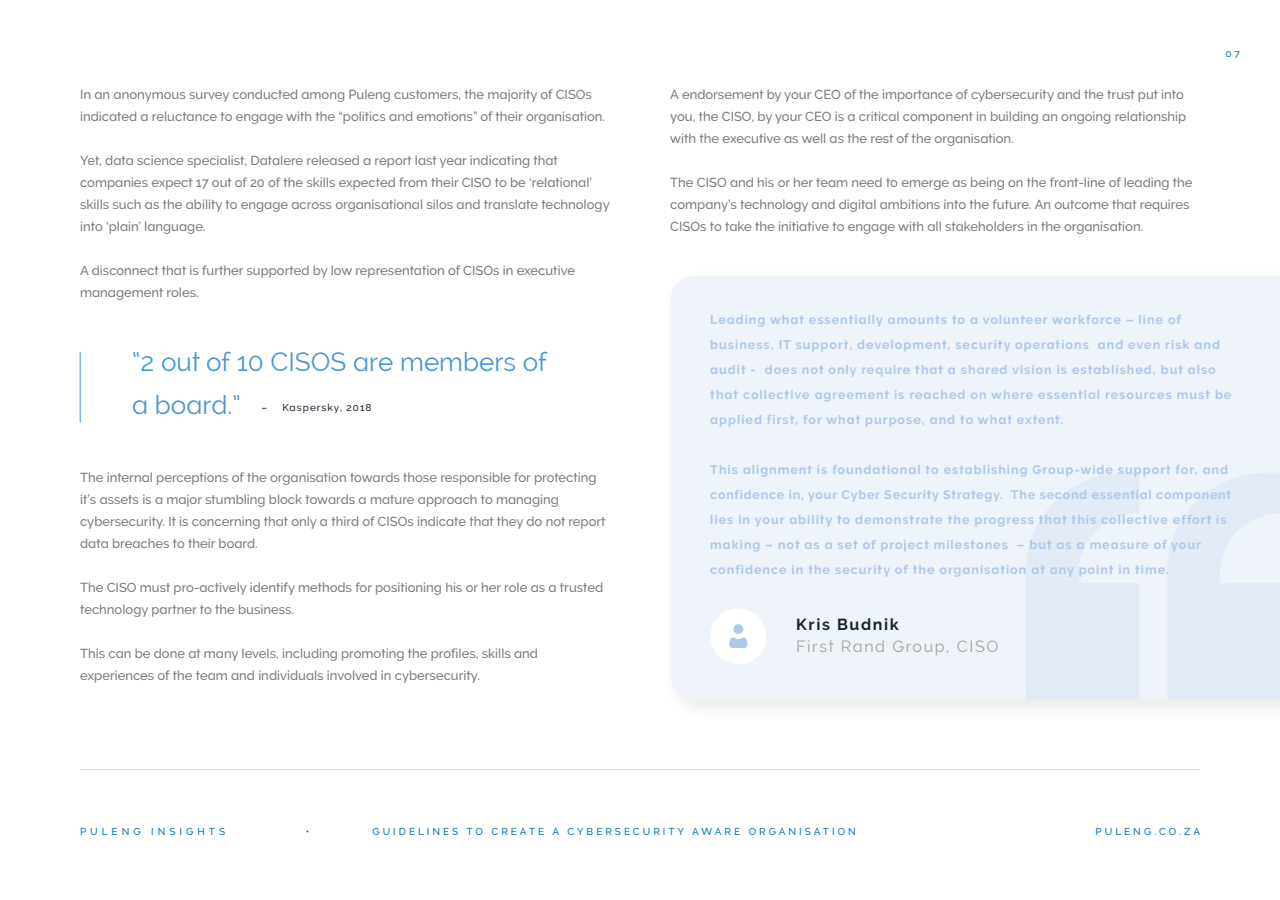
<style>
.page{position:relative;width:1280px;height:900px;background:#fff}
.page>*{position:absolute;margin:0;border:0;box-sizing:border-box;transform-origin:0 0}
.t1{font:26px/43.4px "Raleway";color:#4696d2}
.t2{font:16px "Raleway";letter-spacing:.1em;color:#a5a39e}
.t3{font:700 16px "Raleway";letter-spacing:.1em;color:#1c2630}
.t4{font:500 13px/22px "Raleway";color:#757c80}
.t5{font:700 12.5px/25px "Raleway";letter-spacing:.08em;color:#afc9ea}
.t6{font:500 10px "Raleway";letter-spacing:.3em;color:#0b75ba}
.t7{font:500 10px "Raleway";letter-spacing:.1em;color:#1c2630}
.t8{font:500 10px "Raleway";letter-spacing:.4em;color:#0b75ba}
</style>
<div class="page">
<svg style="left:670px;top:276px;width:610px;height:424px;fill:#eff4fa"></svg>
<div style="left:710px;top:608px;width:56px;height:56px;background:#fff;border-radius:50%"></div>
<svg style="left:729px;top:624px;width:18px;height:24px"></svg>
<hr style="left:80px;top:352px;width:1px;height:71px;background:#4696d2">
<hr style="left:80px;top:769px;width:1120px;height:1px;background:#a5a39e">
<p class="t4" style="left:80px;top:84px;width:527px">In an anonymous survey conducted among Puleng customers, the majority of CISOs indicated a reluctance to engage with the “politics and emotions” of their organisation.</p>
<p class="t4" style="left:80px;top:150px;width:531px">Yet, data science specialist, Datalere released a report last year indicating that companies expect 17 out of 20 of the skills expected from their CISO to be ‘relational’ skills such as the ability to engage across organisational silos and translate technology into ‘plain’ language.</p>
<p class="t4" style="left:80px;top:260px;width:496px">A disconnect that is further supported by low representation of CISOs in executive management roles.</p>
<h1 class="t1" style="left:132px;top:340px;width:416px">“2 out of 10 CISOS are members of a board.”</h1>
<p class="t7" style="left:262px;top:401px;width:112px">– Kaspersky, 2018</p>
<p class="t4" style="left:80px;top:467px;width:527px">The internal perceptions of the organisation towards those responsible for protecting it’s assets is a major stumbling block towards a mature approach to managing cybersecurity. It is concerning that only a third of CISOs indicate that they do not report data breaches to their board.</p>
<p class="t4" style="left:80px;top:577px;width:525px">The CISO must pro-actively identify methods for positioning his or her role as a trusted technology partner to the business.</p>
<p class="t4" style="left:80px;top:643px;width:459px">This can be done at many levels, including promoting the profiles, skills and experiences of the team and individuals involved in cybersecurity.</p>
<p class="t4" style="left:670px;top:84px;width:517px">A endorsement by your CEO of the importance of cybersecurity and the trust put into you, the CISO, by your CEO is a critical component in building an ongoing relationship with the executive as well as the rest of the organisation.</p>
<p class="t4" style="left:670px;top:172px;width:524px">The CISO and his or her team need to emerge as being on the front-line of leading the company’s technology and digital ambitions into the future. An outcome that requires<br>CISOs to take the initiative to engage with all stakeholders in the organisation.</p>
<p class="t6" style="left:1226px;top:48px;width:16px">0 7</p>
<p class="t5" style="left:710px;top:307px;width:523px">Leading what essentially amounts to a volunteer workforce – line of business, IT support, development, security operations and even risk and audit - does not only require that a shared vision is established, but also that collective agreement is reached on where essential resources must be applied first, for what purpose, and to what extent.</p>
<p class="t5" style="left:710px;top:457px;width:522px">This alignment is foundational to establishing Group-wide support for, and confidence in, your Cyber Security Strategy. The second essential component lies in your ability to demonstrate the progress that this collective effort is making – not as a set of project milestones – but as a measure of your confidence in the security of the organisation at any point in time.</p>
<p class="t3" style="left:796px;top:615px;width:104px">Kris Budnik</p>
<p class="t2" style="left:796px;top:638px;width:204px">First Rand Group, CISO</p>
<p class="t8" style="left:80px;top:826px;width:147px">PULENG INSIGHTS</p>
<p class="t6" style="left:306px;top:826px;width:5px">•</p>
<p class="t6" style="left:372px;top:826px;width:485px">GUIDELINES TO CREATE A CYBERSECURITY AWARE ORGANISATION</p>
<p class="t6" style="left:1096px;top:826px;width:106px">PULENG.CO.ZA</p>
</div>
